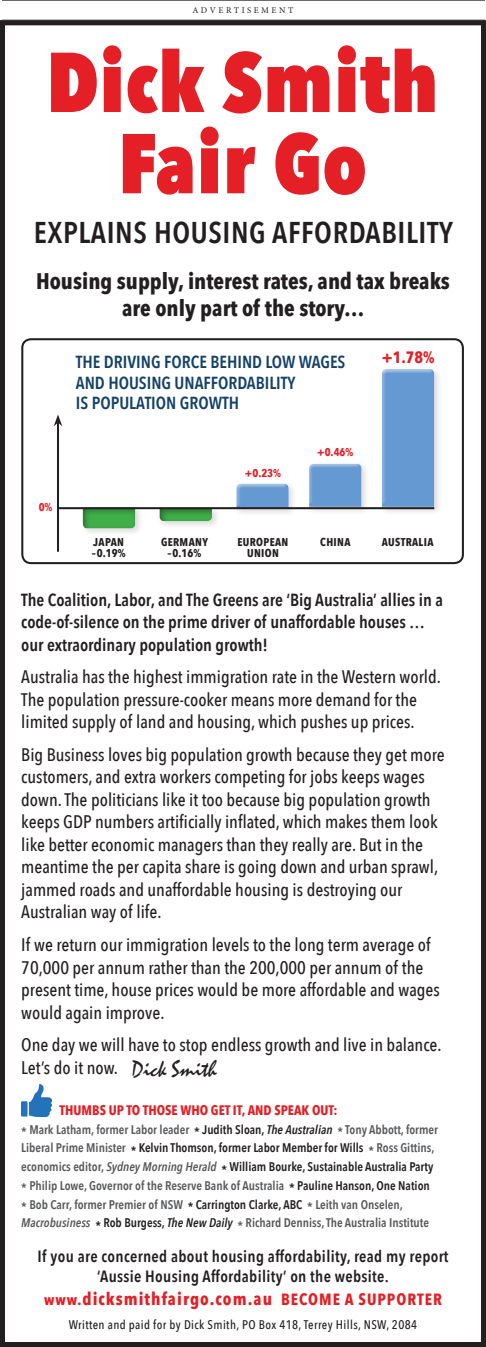
<style>
.page{position:relative;width:486px;height:1347px;background:#fff}
.page>*{position:absolute;margin:0;border:0;box-sizing:border-box;transform-origin:0 0}
.t1{font:800 83.75px/81.2px "Avenir Next Condensed";letter-spacing:.01em;color:#e41f25;text-align:center}
.t2{font:600 30px "Avenir Next Condensed";letter-spacing:.02em;color:#231f20}
.t3{font:700 22.5px/27.5px "Avenir Next Condensed";color:#231f20;text-align:center}
.t4{font:500 18.12px/22.5px "Avenir Next Condensed";color:#231f20}
.t5{font:600 17.5px/22.5px "Avenir Next Condensed";color:#231f20}
.t6{font:600 17.5px/20.5px "Avenir Next Condensed";color:#144268}
.t7{font:700 17.5px "Avenir Next Condensed";letter-spacing:.06em;color:#e41f25}
.t8{font:700 16.38px "Avenir Next Condensed";color:#e41f25}
.t9{font:600 16.25px/20px "Avenir Next Condensed";letter-spacing:.02em;color:#231f20;text-align:center}
.t10{font:700 13.75px "Avenir Next Condensed";color:#e41f25}
.t11{font:600 12.5px/18.8px "Avenir Next Condensed";color:#57585a}
.t12{font:500 12.5px "Avenir Next Condensed";letter-spacing:.03em;color:#231f20}
.t13{font:700 11.25px/11.2px "Avenir Next Condensed";letter-spacing:.03em;color:#231f20;text-align:center}
.t14{font:700 11.25px "Avenir Next Condensed";color:#e41f25}
.t15{font:8.75px "Minion Pro";letter-spacing:.29em;color:#231f20}
.s1{font-family:"Mistral";font-weight:400;font-size:22.5px}
.s2{color:#231f20}
.s3{font-style:italic;color:#231f20}
.s4{font-style:italic}
.s5{font-size:15px}
.s6{font-size:16.25px}
</style>
<div class="page">
<div style="left:0;top:20px;width:485px;height:1326px;border:5px solid #231f20"></div>
<div style="left:21px;top:338px;width:442px;height:226px;border:2px solid #231f20;border-radius:9px"></div>
<div style="left:80px;top:505px;width:64px;height:32px;background:#231f20;opacity:.16"></div>
<div style="left:82px;top:506px;width:55px;height:24px;background:#231f20;opacity:.5"></div>
<div style="left:157px;top:506px;width:63px;height:23px;background:#231f20;opacity:.16"></div>
<div style="left:159px;top:507px;width:55px;height:16px;background:#231f20;opacity:.5"></div>
<div style="left:233px;top:481px;width:64px;height:35px;background:#231f20;opacity:.16"></div>
<div style="left:234px;top:482px;width:55px;height:26px;background:#fff;opacity:.75"></div>
<div style="left:306px;top:461px;width:64px;height:54px;background:#231f20;opacity:.16"></div>
<div style="left:307px;top:463px;width:55px;height:44px;background:#fff;opacity:.75"></div>
<div style="left:379px;top:366px;width:63px;height:149px;background:#231f20;opacity:.16"></div>
<div style="left:380px;top:368px;width:55px;height:139px;background:#fff;opacity:.75"></div>
<hr style="left:57px;top:422px;width:2px;height:130px;background:#231f20">
<svg style="left:54px;top:415px;width:8px;height:11px"></svg>
<hr style="left:58px;top:507px;width:376px;height:2px;background:#231f20">
<img style="left:21px;top:1084px;width:31px;height:32px">
<p class="t15" style="left:192px;top:5px;width:103px">ADVERTISEMENT</p>
<h1 class="t1" style="left:47px;top:41px;width:393px">Dick Smith<br>Fair Go</h1>
<h2 class="t2" style="left:34px;top:206px;width:420px">EXPLAINS HOUSING AFFORDABILITY</h2>
<p class="t3" style="left:36px;top:267px;width:415px">Housing supply, interest rates, and tax breaks are only part of the story…</p>
<p class="t14" style="left:39px;top:500px;width:15px">0%</p>
<p class="t6" style="left:76px;top:351px;width:271px">THE DRIVING FORCE BEHIND LOW WAGES<br>AND HOUSING UNAFFORDABILITY<br>IS POPULATION GROWTH</p>
<p class="t8" style="left:381px;top:347px;width:54px">+1.78%</p>
<p class="t14" style="left:317px;top:445px;width:38px">+0.46%</p>
<p class="t14" style="left:245px;top:466px;width:38px">+0.23%</p>
<p class="t13" style="left:92px;top:536px;width:35px;text-align:left">JAPAN –0.19%</p>
<p class="t13" style="left:161px;top:536px;width:48px">GERMANY –0.16%</p>
<p class="t13" style="left:237px;top:536px;width:52px">EUROPEAN<br>UNION</p>
<p class="t13" style="left:320px;top:536px;width:32px">CHINA</p>
<p class="t13" style="left:382px;top:536px;width:53px">AUSTRALIA</p>
<p class="t5" style="left:21px;top:588px;width:423px">The Coalition, Labor, and The Greens are ‘Big Australia’ allies in a code-of-silence on the prime driver of unaffordable houses … our extraordinary population growth!</p>
<p class="t4" style="left:21px;top:666px;width:421px">Australia has the highest immigration rate in the Western world.<br>The population pressure-cooker means more demand for the limited supply of land and housing, which pushes up prices.</p>
<p class="t4" style="left:21px;top:743px;width:424px">Big Business loves big population growth because they get more customers, and extra workers competing for jobs keeps wages down. The politicians like it too because big population growth keeps GDP numbers artificially inflated, which makes them look like better economic managers than they really are. But in the meantime the per capita share is going down and urban sprawl, jammed roads and unaffordable housing is destroying our Australian way of life.</p>
<p class="t4" style="left:21px;top:933px;width:420px">If we return our immigration levels to the long term average of 70,000 per annum rather than the 200,000 per annum of the present time, house prices would be more affordable and wages would again improve.</p>
<p class="t4" style="left:21px;top:1033px;width:421px">One day we will have to stop endless growth and live in balance.<br>Let’s do it now. <span class="s1">Dick Smith</span></p>
<p class="t10" style="left:59px;top:1101px;width:279px">THUMBS UP TO THOSE WHO GET IT, AND SPEAK OUT:</p>
<p class="t11" style="left:21px;top:1119px;width:418px">* Mark Latham, former Labor leader <span class="s2">* Judith Sloan,</span> <span class="s3">The Australian</span> * Tony Abbott, former Liberal Prime Minister <span class="s2">* Kelvin Thomson, former Labor Member for Wills</span> * Ross Gittins, economics editor, <span class="s4">Sydney Morning Herald</span> <span class="s2">* William Bourke, Sustainable Australia Party </span>* Philip Lowe, Governor of the Reserve Bank of Australia <span class="s2">* Pauline Hanson, One Nation </span>* Bob Carr, former Premier of NSW <span class="s2">* Carrington Clarke, ABC</span> * Leith van Onselen, <span class="s4">Macrobusiness</span> <span class="s2">* Rob Burgess,</span> <span class="s3">The New Daily</span> * Richard Denniss, The Australia Institute</p>
<p class="t9" style="left:37px;top:1246px;width:412px">If you are concerned about housing affordability, read my report ‘Aussie Housing Affordability’ on the website.</p>
<p class="t7" style="left:44px;top:1287px;width:399px"><span class="s5">www.</span>dicksmithfairgo.com.au <span class="s6">BECOME A SUPPORTER</span></p>
<p class="t12" style="left:69px;top:1316px;width:350px">Written and paid for by Dick Smith, PO Box 418, Terrey Hills, NSW, 2084</p>
</div>
